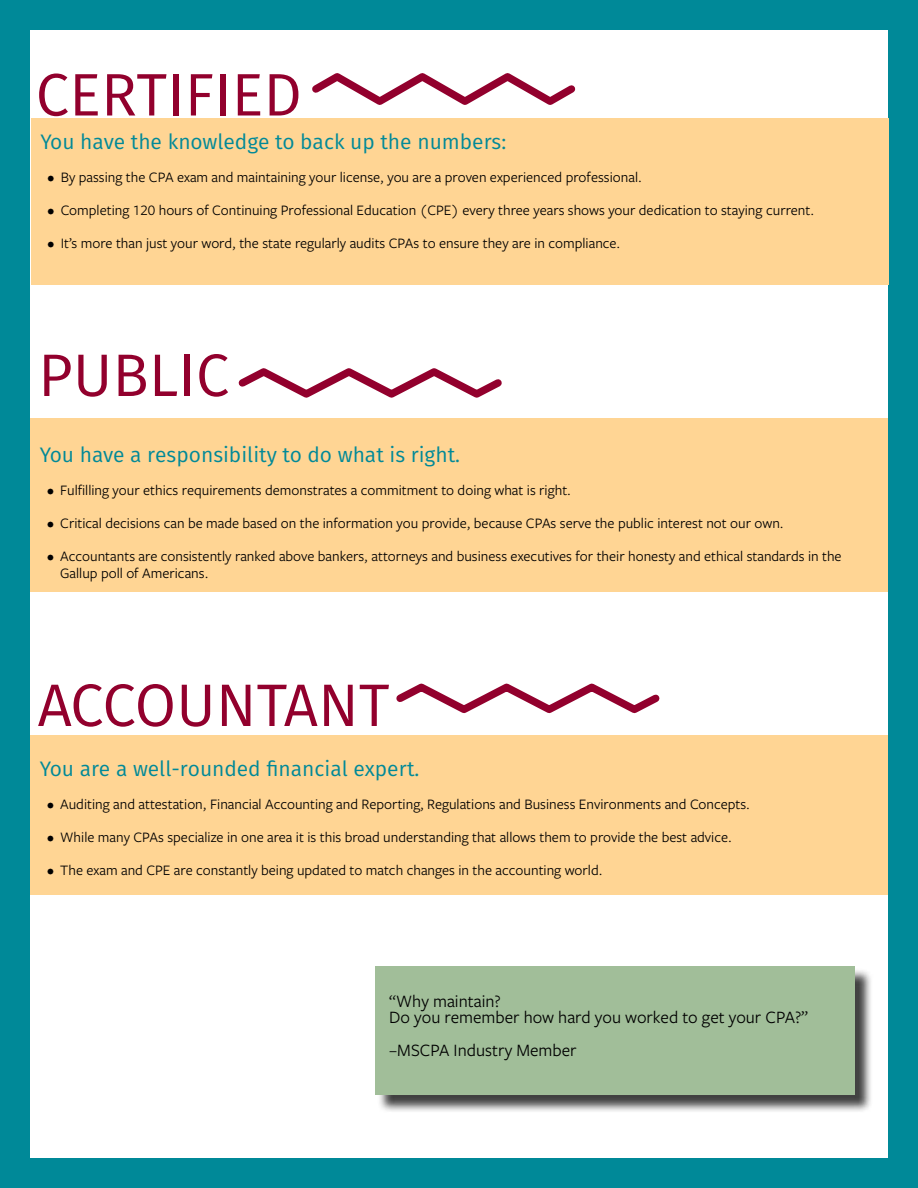
<style>
.page{position:relative;width:918px;height:1188px;background:#fff}
.page>*{position:absolute;margin:0;border:0;box-sizing:border-box;transform-origin:0 0}
.t1{font:60px "Fira Sans";color:#92002d}
.t2{font:21px "Fira Sans";color:#008998}
.t3{font:18px/16.5px "Freight Sans Pro";color:#000}
.t4{font:15px/16.5px "Freight Sans Pro";color:#000}
</style>
<div class="page">
<div style="left:0;top:0;width:918px;height:1188px;background:#fff;border:30px solid #008998"></div>
<div style="left:32px;top:118px;width:857px;height:167px;background:#ffd594"></div>
<div style="left:377px;top:968px;width:496px;height:146px;background:#000;opacity:.75"></div>
<div style="left:375px;top:966px;width:479px;height:129px;background:#a1be99"></div>
<div style="left:30px;top:418px;width:858px;height:174px;background:#ffd594"></div>
<div style="left:30px;top:735px;width:858px;height:160px;background:#ffd594"></div>
<svg style="left:312px;top:73px;width:264px;height:32px"></svg>
<svg style="left:238px;top:368px;width:264px;height:30px"></svg>
<svg style="left:396px;top:683px;width:264px;height:31px"></svg>
<h1 class="t1" style="left:36px;top:53px;width:268px">CERTIFIED</h1>
<h2 class="t2" style="left:40px;top:126px;width:467px">You have the knowledge to back up the numbers:</h2>
<p class="t4" style="left:47px;top:168px;width:596px">• By passing the CPA exam and maintaining your license, you are a proven experienced professional.</p>
<p class="t4" style="left:47px;top:201px;width:768px">• Completing 120 hours of Continuing Professional Education (CPE) every three years shows your dedication to staying current.</p>
<p class="t4" style="left:47px;top:234px;width:575px">• It’s more than just your word, the state regularly audits CPAs to ensure they are in compliance.</p>
<h1 class="t1" style="left:38px;top:333px;width:193px">PUBLIC</h1>
<h2 class="t2" style="left:40px;top:440px;width:422px">You have a responsibility to do what is right.</h2>
<p class="t4" style="left:47px;top:481px;width:526px">• Fulfilling your ethics requirements demonstrates a commitment to doing what is right.</p>
<p class="t4" style="left:47px;top:514px;width:739px">• Critical decisions can be made based on the information you provide, because CPAs serve the public interest not our own.</p>
<p class="t4" style="left:60px;top:547px;width:783px;text-indent:-14px">• Accountants are consistently ranked above bankers, attorneys and business executives for their honesty and ethical standards in the<br>Gallup poll of Americans.</p>
<h1 class="t1" style="left:38px;top:663px;width:353px">ACCOUNTANT</h1>
<h2 class="t2" style="left:40px;top:753px;width:381px">You are a well-rounded financial expert.</h2>
<p class="t4" style="left:47px;top:795px;width:705px">• Auditing and attestation, Financial Accounting and Reporting, Regulations and Business Environments and Concepts.</p>
<p class="t4" style="left:47px;top:828px;width:687px">• While many CPAs specialize in one area it is this broad understanding that allows them to provide the best advice.</p>
<p class="t4" style="left:47px;top:861px;width:557px">• The exam and CPE are constantly being updated to match changes in the accounting world.</p>
<p class="t3" style="left:389px;top:992px;width:420px">“Why maintain?<br>Do you remember how hard you worked to get your CPA?”</p>
<p class="t3" style="left:389px;top:1041px;width:189px">–MSCPA Industry Member</p>
</div>
